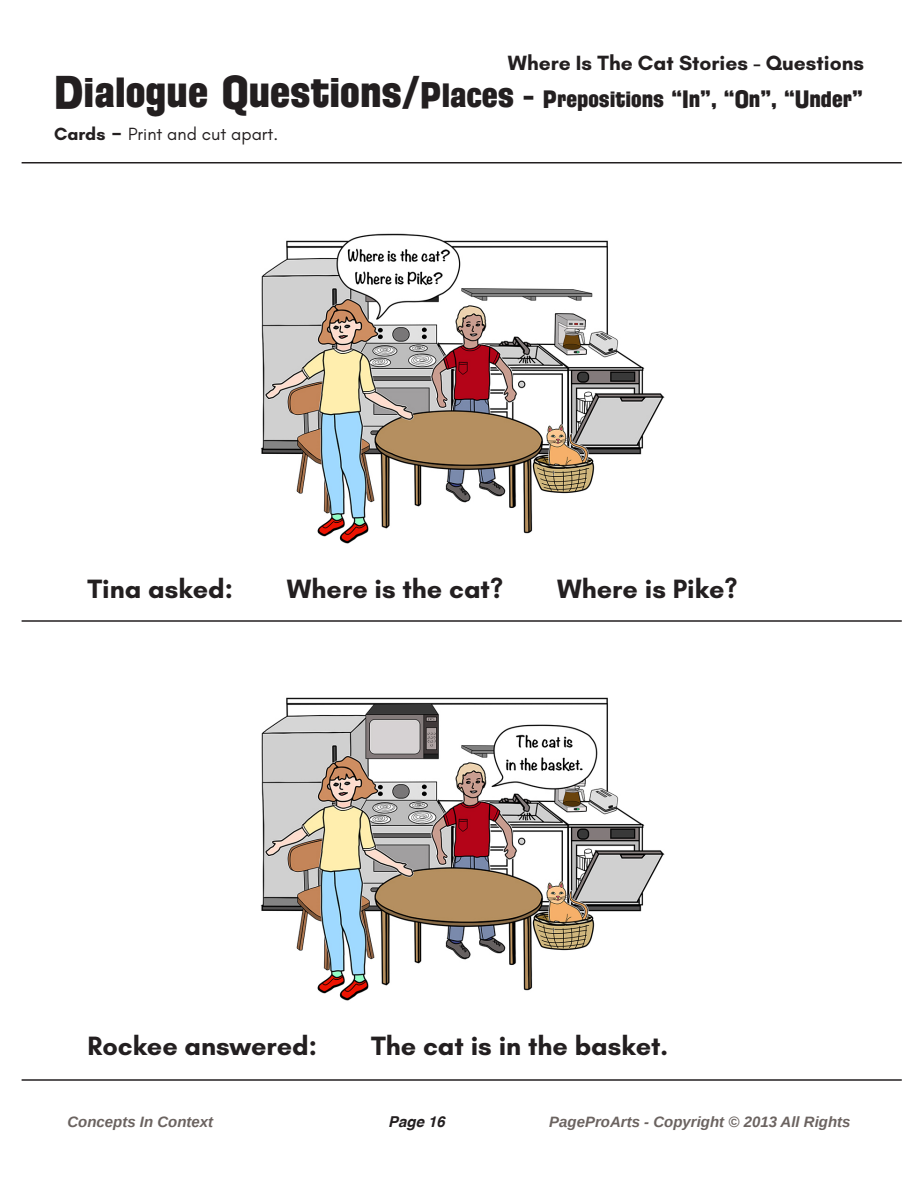
<style>
.page{position:relative;width:918px;height:1188px;background:#fff}
.page>*{position:absolute;margin:0;border:0;box-sizing:border-box;transform-origin:0 0}
.t1{font:700 27px "Glacial Indifference";color:#231f20}
.t2{font:24px "Florida Project Phase One";color:#231f20}
.t3{font:700 21px "Glacial Indifference";color:#231f20}
.t4{font:18px "Glacial Indifference";color:#231f20}
.t5{font:italic 700 15px "Liberation Sans";color:#6b6360}
.t6{font:italic 700 15px "Helvetica";color:#231f20}
.s1{font-size:45px}
.s2{font-size:36px}
.s3{font-size:27px}
.s4{font-weight:700}
.s5{font-weight:700;font-size:27px}
</style>
<div class="page">
<img style="left:261px;top:697px;width:404px;height:304px">
<img style="left:261px;top:233px;width:404px;height:311px">
<hr style="left:22px;top:620px;width:880px;height:2px;background:#231f20">
<hr style="left:22px;top:162px;width:880px;height:2px;background:#231f20">
<hr style="left:22px;top:1079px;width:880px;height:2px;background:#231f20">
<p class="t3" style="left:508px;top:50px;width:358px">Where Is The Cat Stories - Questions</p>
<p class="t2" style="left:54px;top:83px;width:810px"><span class="s1">Dialogue Questions/</span><span class="s2">Places</span> <span class="s3">-</span> Prepositions “In”, “On”, “Under”</p>
<p class="t4" style="left:54px;top:124px;width:226px"><span class="s4">Cards</span> <span class="s5">-</span> Print and cut apart.</p>
<p class="t1" style="left:87px;top:572px;width:147px">Tina asked:</p>
<p class="t1" style="left:287px;top:572px;width:218px">Where is the cat?</p>
<p class="t1" style="left:557px;top:572px;width:182px">Where is Pike?</p>
<p class="t1" style="left:87px;top:1029px;width:231px">Rockee answered:</p>
<p class="t1" style="left:371px;top:1029px;width:299px">The cat is in the basket.</p>
<p class="t5" style="left:67px;top:1112px;width:147px">Concepts In Context</p>
<p class="t6" style="left:388px;top:1109px;width:58px">Page 16</p>
<p class="t5" style="left:549px;top:1112px;width:303px">PageProArts - Copyright © 2013 All Rights</p>
</div>
